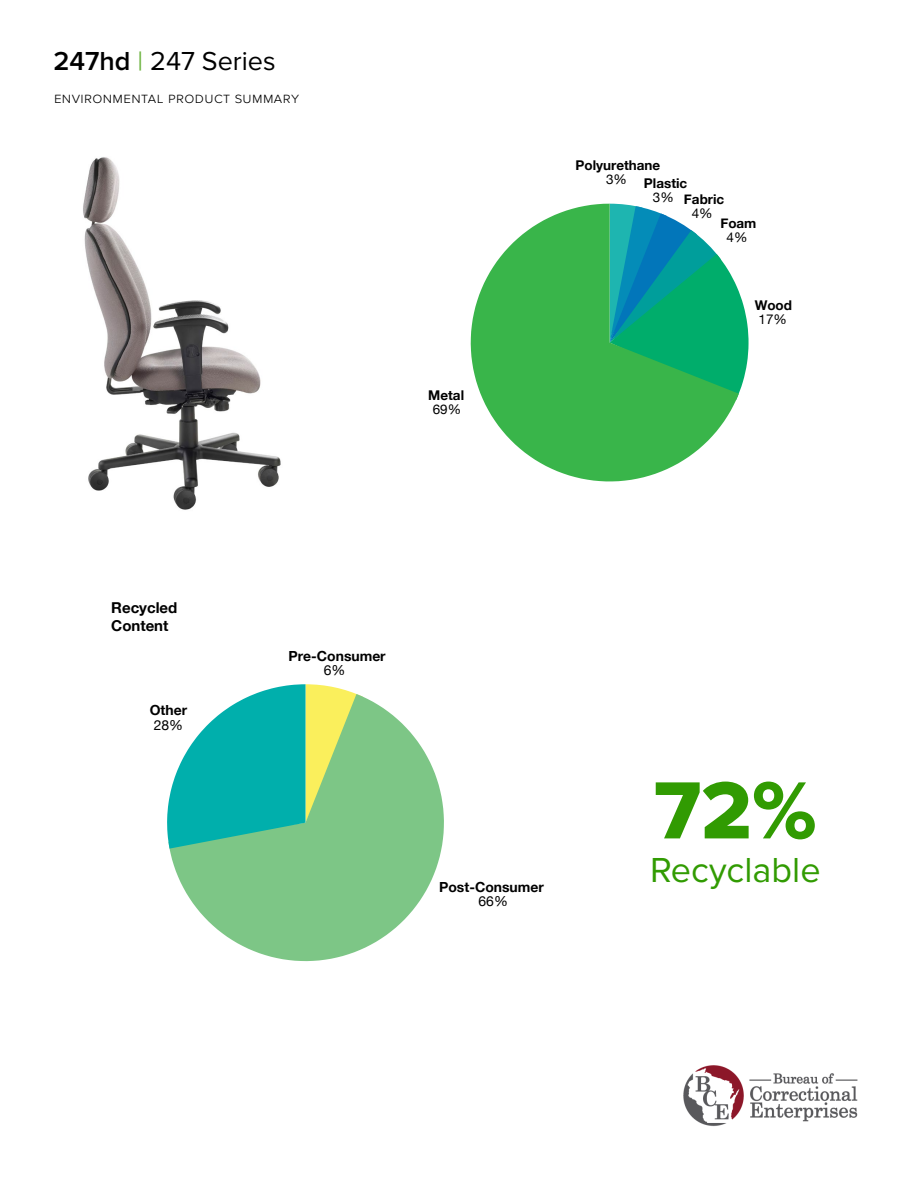
<style>
.page{position:relative;width:918px;height:1188px;background:#fff}
.page>*{position:absolute;margin:0;border:0;box-sizing:border-box;transform-origin:0 0}
.t1{font:84px "Proxima Nova Extrabld";color:#319b02}
.t2{font:36px "Proxima Nova";color:#319b02}
.t3{font:27px "Proxima Nova";color:#000}
.t4{font:300 15px "Proxima Nova";letter-spacing:.025em;color:#000}
.t5{font:700 15px/18px "Helvetica Neue";color:#000}
.t6{font:700 13.95px "Helvetica Neue";color:#000}
.t7{font:13.95px "Helvetica Neue";color:#000}
.t8{font:700 13.5px "Helvetica Neue";color:#000}
.t9{font:13.5px "Helvetica Neue";color:#000}
.s1{font-weight:600}
.s2{color:#6cb33f}
</style>
<div class="page">
<img style="left:83px;top:157px;width:198px;height:353px">
<svg style="left:739px;top:292px;width:10px;height:101px"></svg>
<svg style="left:471px;top:204px;width:268px;height:277px;fill:#39b54a"></svg>
<svg style="left:169px;top:697px;width:275px;height:264px;fill:#7dc686"></svg>
<svg style="left:167px;top:684px;width:196px;height:165px;background:#5cc6a6"></svg>
<img style="left:683px;top:1065px;width:175px;height:62px">
<h3 class="t3" style="left:53px;top:41px;width:224px"><span class="s1">247hd</span> <span class="s2">|</span> 247 Series</h3>
<p class="t4" style="left:54px;top:86px;width:247px">environmental product summary</p>
<p class="t8" style="left:428px;top:385px;width:37px">Metal</p>
<p class="t9" style="left:433px;top:399px;width:30px">69%</p>
<p class="t8" style="left:576px;top:155px;width:86px">Polyurethane</p>
<p class="t9" style="left:606px;top:169px;width:22px">3%</p>
<p class="t8" style="left:644px;top:173px;width:45px">Plastic</p>
<p class="t9" style="left:653px;top:187px;width:22px">3%</p>
<p class="t8" style="left:684px;top:189px;width:42px">Fabric</p>
<p class="t9" style="left:692px;top:204px;width:22px">4%</p>
<p class="t8" style="left:720px;top:212px;width:38px">Foam</p>
<p class="t9" style="left:727px;top:227px;width:22px">4%</p>
<p class="t8" style="left:755px;top:295px;width:39px">Wood</p>
<p class="t9" style="left:759px;top:309px;width:30px">17%</p>
<p class="t5" style="left:111px;top:599px;width:68px">Recycled<br>Content</p>
<p class="t6" style="left:150px;top:700px;width:39px">Other</p>
<p class="t7" style="left:154px;top:715px;width:31px">28%</p>
<p class="t6" style="left:289px;top:645px;width:99px">Pre-Consumer</p>
<p class="t7" style="left:324px;top:660px;width:23px">6%</p>
<p class="t6" style="left:439px;top:876px;width:106px">Post-Consumer</p>
<p class="t7" style="left:479px;top:891px;width:31px">66%</p>
<h1 class="t1" style="left:654px;top:748px;width:164px">72%</h1>
<h2 class="t2" style="left:650px;top:843px;width:172px">Recyclable</h2>
</div>
